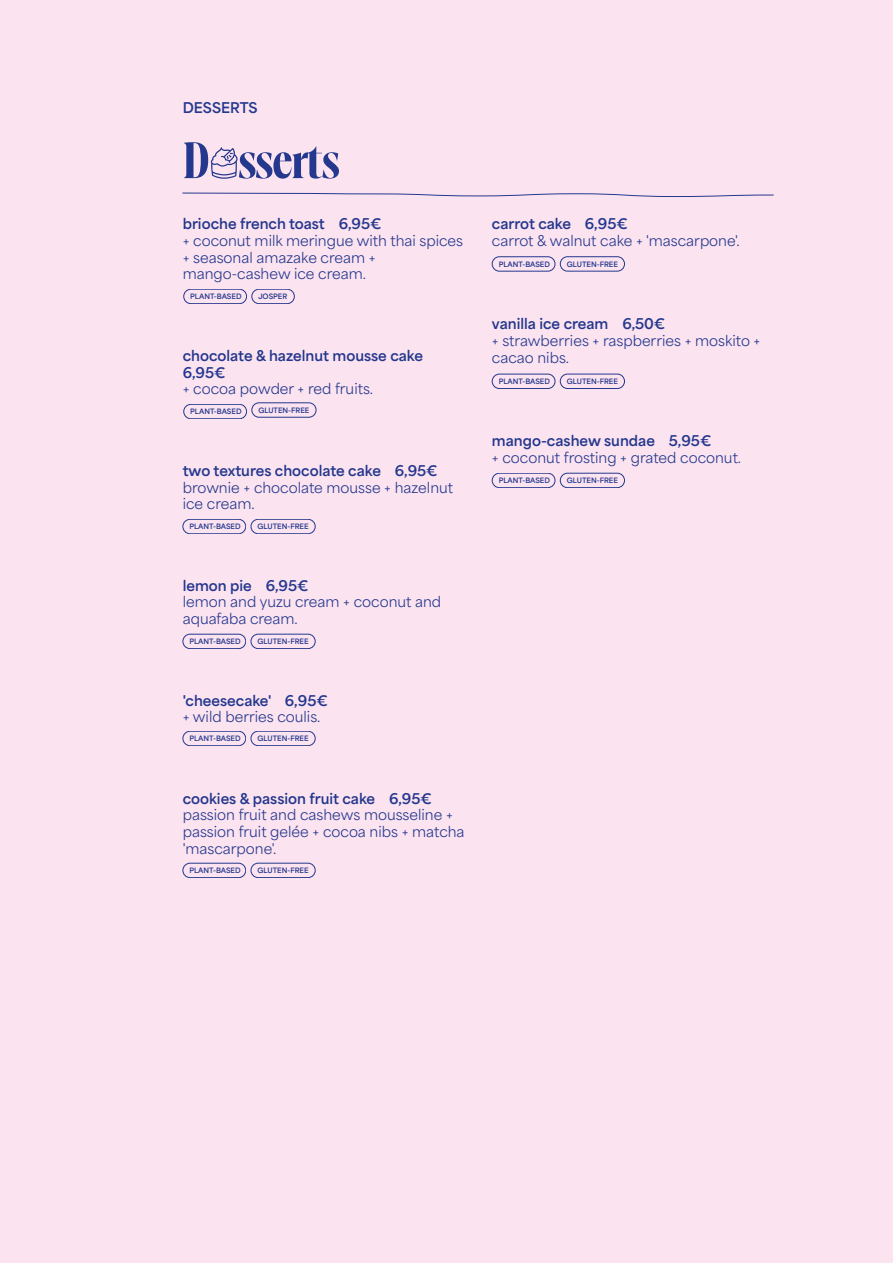
<style>
.page{position:relative;width:893px;height:1263px;background:#fbe3f0}
.page>*{position:absolute;margin:0;border:0;box-sizing:border-box;transform-origin:0 0}
.t1{font:50.1px "Paradis";color:#24388d}
.t2{font:13.95px/16.6px "Area";color:#24378d}
.t3{font:800 13.95px/16.6px "Area";color:#24378d}
.t4{font:800 13.95px "Area";color:#24388d}
.t5{font:800 6.9px "Area";color:#24388d}
.s1{font-family:"Paradis Icons BETA"}
</style>
<div class="page">
<svg style="left:182px;top:192px;width:592px;height:5px"></svg>
<div style="left:492px;top:473px;width:63px;height:15px;border:1px solid #24388d;border-radius:7px"></div>
<div style="left:560px;top:473px;width:65px;height:15px;border:1px solid #24388d;border-radius:7px"></div>
<div style="left:492px;top:374px;width:63px;height:15px;border:1px solid #24388d;border-radius:7px"></div>
<div style="left:560px;top:374px;width:65px;height:15px;border:1px solid #24388d;border-radius:7px"></div>
<div style="left:492px;top:256px;width:63px;height:15px;border:1px solid #24388d;border-radius:7px"></div>
<div style="left:560px;top:256px;width:65px;height:15px;border:1px solid #24388d;border-radius:7px"></div>
<div style="left:183px;top:863px;width:63px;height:15px;border:1px solid #24388d;border-radius:7px"></div>
<div style="left:251px;top:863px;width:64px;height:15px;border:1px solid #24388d;border-radius:7px"></div>
<div style="left:183px;top:731px;width:63px;height:15px;border:1px solid #24388d;border-radius:7px"></div>
<div style="left:251px;top:731px;width:64px;height:15px;border:1px solid #24388d;border-radius:7px"></div>
<div style="left:183px;top:634px;width:63px;height:15px;border:1px solid #24388d;border-radius:7px"></div>
<div style="left:251px;top:634px;width:64px;height:15px;border:1px solid #24388d;border-radius:7px"></div>
<div style="left:183px;top:519px;width:63px;height:15px;border:1px solid #24388d;border-radius:7px"></div>
<div style="left:251px;top:519px;width:64px;height:15px;border:1px solid #24388d;border-radius:7px"></div>
<div style="left:184px;top:404px;width:63px;height:15px;border:1px solid #24388d;border-radius:7px"></div>
<div style="left:252px;top:403px;width:64px;height:14px;border:1px solid #24388d;border-radius:7px"></div>
<div style="left:184px;top:289px;width:63px;height:15px;border:1px solid #24388d;border-radius:7px"></div>
<div style="left:252px;top:289px;width:43px;height:15px;border:1px solid #24388d;border-radius:7px"></div>
<p class="t4" style="left:183px;top:98px;width:76px">DESSERTS</p>
<h1 class="t1" style="left:183px;top:135px;width:158px">D<span class="s1">"</span>sserts</h1>
<p class="t3" style="left:183px;top:216px;width:200px">brioche french toast 6,95€</p>
<p class="t2" style="left:183px;top:232px;width:282px">+ coconut milk meringue with thai spices + seasonal amazake cream + mango-cashew ice cream.</p>
<p class="t5" style="left:190px;top:292px;width:53px">PLANT-BASED</p>
<p class="t5" style="left:258px;top:292px;width:31px">JOSPER</p>
<p class="t3" style="left:183px;top:347px;width:242px">chocolate &amp; hazelnut mousse cake<br>6,95€</p>
<p class="t2" style="left:183px;top:380px;width:192px">+ cocoa powder + red fruits.</p>
<p class="t5" style="left:190px;top:407px;width:53px">PLANT-BASED</p>
<p class="t5" style="left:258px;top:405px;width:53px">GLUTEN-FREE</p>
<p class="t3" style="left:183px;top:462px;width:256px">two textures chocolate cake 6,95€</p>
<p class="t2" style="left:183px;top:479px;width:272px">brownie + chocolate mousse + hazelnut ice cream.</p>
<p class="t5" style="left:189px;top:522px;width:53px">PLANT-BASED</p>
<p class="t5" style="left:257px;top:522px;width:53px">GLUTEN-FREE</p>
<p class="t3" style="left:183px;top:577px;width:127px">lemon pie 6,95€</p>
<p class="t2" style="left:183px;top:593px;width:260px">lemon and yuzu cream + coconut and aquafaba cream.</p>
<p class="t5" style="left:189px;top:637px;width:53px">PLANT-BASED</p>
<p class="t5" style="left:257px;top:637px;width:53px">GLUTEN-FREE</p>
<p class="t3" style="left:183px;top:692px;width:147px">'cheesecake' 6,95€</p>
<p class="t2" style="left:183px;top:708px;width:139px">+ wild berries coulis.</p>
<p class="t5" style="left:189px;top:734px;width:53px">PLANT-BASED</p>
<p class="t5" style="left:257px;top:734px;width:53px">GLUTEN-FREE</p>
<p class="t3" style="left:183px;top:790px;width:251px">cookies &amp; passion fruit cake 6,95€</p>
<p class="t2" style="left:183px;top:806px;width:283px">passion fruit and cashews mousseline + passion fruit gelée + cocoa nibs + matcha 'mascarpone'.</p>
<p class="t5" style="left:189px;top:866px;width:53px">PLANT-BASED</p>
<p class="t5" style="left:257px;top:866px;width:53px">GLUTEN-FREE</p>
<p class="t3" style="left:492px;top:215px;width:137px">carrot cake 6,95€</p>
<p class="t2" style="left:492px;top:232px;width:249px">carrot &amp; walnut cake + 'mascarpone'.</p>
<p class="t5" style="left:499px;top:259px;width:53px">PLANT-BASED</p>
<p class="t5" style="left:567px;top:259px;width:53px">GLUTEN-FREE</p>
<p class="t3" style="left:492px;top:316px;width:175px">vanilla ice cream 6,50€</p>
<p class="t2" style="left:492px;top:332px;width:270px">+ strawberries + raspberries + moskito + cacao nibs.</p>
<p class="t5" style="left:499px;top:377px;width:53px">PLANT-BASED</p>
<p class="t5" style="left:567px;top:377px;width:53px">GLUTEN-FREE</p>
<p class="t3" style="left:492px;top:433px;width:221px">mango-cashew sundae 5,95€</p>
<p class="t2" style="left:492px;top:449px;width:251px">+ coconut frosting + grated coconut.</p>
<p class="t5" style="left:499px;top:476px;width:53px">PLANT-BASED</p>
<p class="t5" style="left:567px;top:476px;width:53px">GLUTEN-FREE</p>
</div>
